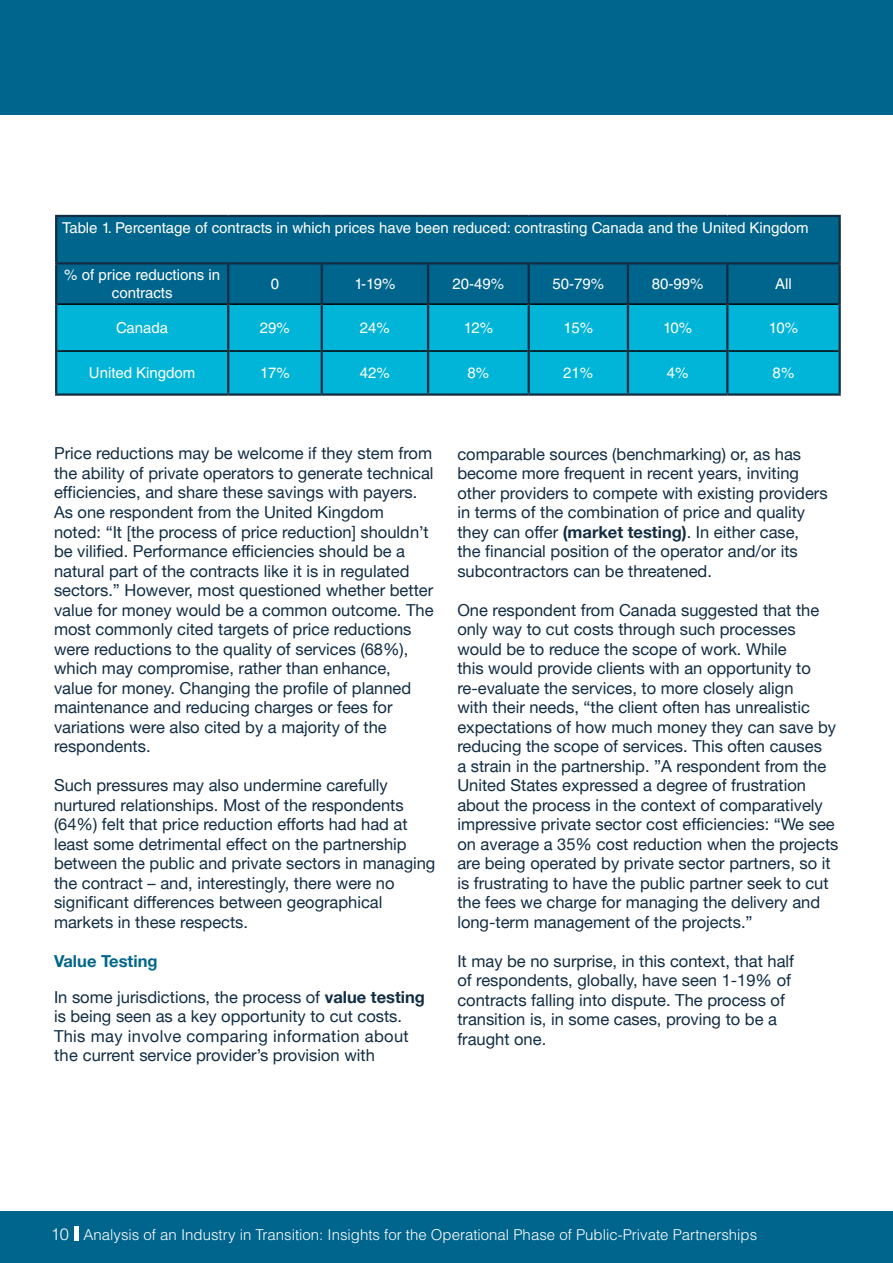
<style>
.page{position:relative;width:893px;height:1263px;background:#fff}
.page>*{position:absolute;margin:0;border:0;box-sizing:border-box;transform-origin:0 0}
.t1{font:16.5px/19.5px "Helvetica Neue";color:#112c43}
.t2{font:15px/18px "Helvetica LT Std";color:#fff;text-align:center}
.t3{font:300 15px "Helvetica LT Std";color:#fff}
.s1{font-weight:700;color:#00658c}
.s2{font-weight:700}
.s3{font-size:16.5px}
</style>
<div class="page">
<div style="left:0;top:1212px;width:893px;height:51px;background:#00658c"></div>
<div style="left:74px;top:1226px;width:5px;height:14px;background:#fff"></div>
<div style="left:0;top:0;width:893px;height:115px;background:#00658c"></div>
<div style="left:57px;top:217px;width:781px;height:86px;background:#00658c"></div>
<div style="left:57px;top:305px;width:781px;height:88px;background:#00b5d8"></div>
<hr style="left:57px;top:303px;width:170px;height:2px;background:#000">
<hr style="left:229px;top:303px;width:92px;height:2px;background:#000">
<hr style="left:323px;top:303px;width:104px;height:2px;background:#000">
<hr style="left:429px;top:303px;width:99px;height:2px;background:#000">
<hr style="left:530px;top:303px;width:97px;height:2px;background:#000">
<hr style="left:629px;top:303px;width:97px;height:2px;background:#000">
<hr style="left:728px;top:303px;width:110px;height:2px;background:#000">
<hr style="left:57px;top:350px;width:170px;height:2px;background:#000">
<hr style="left:229px;top:350px;width:92px;height:2px;background:#000">
<hr style="left:323px;top:350px;width:104px;height:2px;background:#000">
<hr style="left:429px;top:350px;width:99px;height:2px;background:#000">
<hr style="left:530px;top:350px;width:97px;height:2px;background:#000">
<hr style="left:629px;top:350px;width:97px;height:2px;background:#000">
<hr style="left:728px;top:350px;width:110px;height:2px;background:#000">
<hr style="left:227px;top:264px;width:2px;height:40px;background:#112c43">
<hr style="left:321px;top:264px;width:2px;height:40px;background:#112c43">
<hr style="left:427px;top:264px;width:2px;height:40px;background:#112c43">
<hr style="left:528px;top:264px;width:2px;height:40px;background:#112c43">
<hr style="left:627px;top:264px;width:2px;height:40px;background:#112c43">
<hr style="left:726px;top:264px;width:2px;height:40px;background:#112c43">
<hr style="left:227px;top:304px;width:2px;height:47px;background:#112c43">
<hr style="left:321px;top:304px;width:2px;height:47px;background:#112c43">
<hr style="left:427px;top:304px;width:2px;height:47px;background:#112c43">
<hr style="left:528px;top:304px;width:2px;height:47px;background:#112c43">
<hr style="left:627px;top:304px;width:2px;height:47px;background:#112c43">
<hr style="left:726px;top:304px;width:2px;height:47px;background:#112c43">
<hr style="left:227px;top:351px;width:2px;height:42px;background:#112c43">
<hr style="left:321px;top:351px;width:2px;height:42px;background:#112c43">
<hr style="left:427px;top:351px;width:2px;height:42px;background:#112c43">
<hr style="left:528px;top:351px;width:2px;height:42px;background:#112c43">
<hr style="left:627px;top:351px;width:2px;height:42px;background:#112c43">
<hr style="left:726px;top:351px;width:2px;height:42px;background:#112c43">
<hr style="left:55px;top:264px;width:2px;height:40px;background:#112c43">
<hr style="left:838px;top:264px;width:3px;height:40px;background:#112c43">
<hr style="left:55px;top:304px;width:2px;height:47px;background:#112c43">
<hr style="left:838px;top:304px;width:3px;height:47px;background:#112c43">
<hr style="left:55px;top:351px;width:2px;height:42px;background:#112c43">
<hr style="left:838px;top:351px;width:3px;height:42px;background:#112c43">
<hr style="left:55px;top:393px;width:173px;height:3px;background:#112c43">
<hr style="left:228px;top:393px;width:94px;height:3px;background:#112c43">
<hr style="left:322px;top:393px;width:106px;height:3px;background:#112c43">
<hr style="left:428px;top:393px;width:101px;height:3px;background:#112c43">
<hr style="left:529px;top:393px;width:99px;height:3px;background:#112c43">
<hr style="left:628px;top:393px;width:99px;height:3px;background:#112c43">
<hr style="left:727px;top:393px;width:114px;height:3px;background:#112c43">
<hr style="left:55px;top:215px;width:173px;height:2px;background:#112c43">
<hr style="left:55px;top:217px;width:2px;height:45px;background:#112c43">
<hr style="left:228px;top:215px;width:94px;height:2px;background:#112c43">
<hr style="left:322px;top:215px;width:106px;height:2px;background:#112c43">
<hr style="left:428px;top:215px;width:101px;height:2px;background:#112c43">
<hr style="left:529px;top:215px;width:99px;height:2px;background:#112c43">
<hr style="left:628px;top:215px;width:99px;height:2px;background:#112c43">
<hr style="left:727px;top:215px;width:114px;height:2px;background:#112c43">
<hr style="left:838px;top:217px;width:3px;height:45px;background:#112c43">
<hr style="left:55px;top:262px;width:173px;height:2px;background:#112c43">
<hr style="left:228px;top:262px;width:94px;height:2px;background:#112c43">
<hr style="left:322px;top:262px;width:106px;height:2px;background:#112c43">
<hr style="left:428px;top:262px;width:101px;height:2px;background:#112c43">
<hr style="left:529px;top:262px;width:99px;height:2px;background:#112c43">
<hr style="left:628px;top:262px;width:99px;height:2px;background:#112c43">
<hr style="left:727px;top:262px;width:114px;height:2px;background:#112c43">
<p class="t2" style="left:62px;top:218px;width:748px">Table 1. Percentage of contracts in which prices have been reduced: contrasting Canada and the United Kingdom</p>
<p class="t2" style="left:64px;top:266px;width:157px">% of price reductions in contracts</p>
<p class="t2" style="left:271px;top:275px;width:10px">0</p>
<p class="t2" style="left:354px;top:275px;width:43px">1-19%</p>
<p class="t2" style="left:453px;top:275px;width:53px">20-49%</p>
<p class="t2" style="left:552px;top:275px;width:53px">50-79%</p>
<p class="t2" style="left:652px;top:275px;width:53px">80-99%</p>
<p class="t2" style="left:775px;top:275px;width:18px">All</p>
<p class="t2" style="left:116px;top:319px;width:54px">Canada</p>
<p class="t2" style="left:260px;top:319px;width:32px">29%</p>
<p class="t2" style="left:360px;top:319px;width:32px">24%</p>
<p class="t2" style="left:464px;top:319px;width:31px">12%</p>
<p class="t2" style="left:564px;top:319px;width:31px">15%</p>
<p class="t2" style="left:663px;top:319px;width:31px">10%</p>
<p class="t2" style="left:769px;top:319px;width:31px">10%</p>
<p class="t2" style="left:89px;top:364px;width:108px">United Kingdom</p>
<p class="t2" style="left:260px;top:364px;width:31px">17%</p>
<p class="t2" style="left:360px;top:364px;width:32px">42%</p>
<p class="t2" style="left:468px;top:364px;width:23px">8%</p>
<p class="t2" style="left:563px;top:364px;width:32px">21%</p>
<p class="t2" style="left:667px;top:364px;width:23px">4%</p>
<p class="t2" style="left:773px;top:364px;width:23px">8%</p>
<p class="t1" style="left:54px;top:444px;width:381px">Price reductions may be welcome if they stem from the ability of private operators to generate technical efficiencies, and share these savings with payers.<br>As one respondent from the United Kingdom noted: “It [the process of price reduction] shouldn’t be vilified. Performance efficiencies should be a natural part of the contracts like it is in regulated sectors.” However, most questioned whether better value for money would be a common outcome. The most commonly cited targets of price reductions were reductions to the quality of services (68%), which may compromise, rather than enhance, value for money. Changing the profile of planned maintenance and reducing charges or fees for variations were also cited by a majority of the respondents.</p>
<p class="t1" style="left:54px;top:775px;width:383px">Such pressures may also undermine carefully nurtured relationships. Most of the respondents (64%) felt that price reduction efforts had had at least some detrimental effect on the partnership between the public and private sectors in managing the contract – and, interestingly, there were no significant differences between geographical markets in these respects.</p>
<p class="t1" style="left:54px;top:942px;width:372px;line-height:36px"><span class="s1">Value Testing<br></span>In some jurisdictions, the process of <span class="s2">value testing</span></p>
<p class="t1" style="left:54px;top:1006px;width:356px">is being seen as a key opportunity to cut costs.<br>This may involve comparing information about the current service provider’s provision with</p>
<p class="t1" style="left:457px;top:444px;width:372px">comparable sources (benchmarking) or, as has become more frequent in recent years, inviting other providers to compete with existing providers in terms of the combination of price and quality they can offer <span class="s2">(market testing)</span>. In either case,<br>the financial position of the operator and/or its subcontractors can be threatened.</p>
<p class="t1" style="left:457px;top:600px;width:383px">One respondent from Canada suggested that the only way to cut costs through such processes would be to reduce the scope of work. While<br>this would provide clients with an opportunity to re-evaluate the services, to more closely align<br>with their needs, “the client often has unrealistic expectations of how much money they can save by reducing the scope of services. This often causes<br>a strain in the partnership. ”A respondent from the United States expressed a degree of frustration about the process in the context of comparatively impressive private sector cost efficiencies: “We see on average a 35% cost reduction when the projects are being operated by private sector partners, so it is frustrating to have the public partner seek to cut the fees we charge for managing the delivery and long-term management of the projects.”</p>
<p class="t1" style="left:457px;top:951px;width:338px">It may be no surprise, in this context, that half of respondents, globally, have seen 1-19% of contracts falling into dispute. The process of transition is, in some cases, proving to be a fraught one.</p>
<p class="t3" style="left:51px;top:1225px;width:708px"><span class="s3">10</span> Analysis of an Industry in Transition: Insights for the Operational Phase of Public-Private Partnerships</p>
</div>
